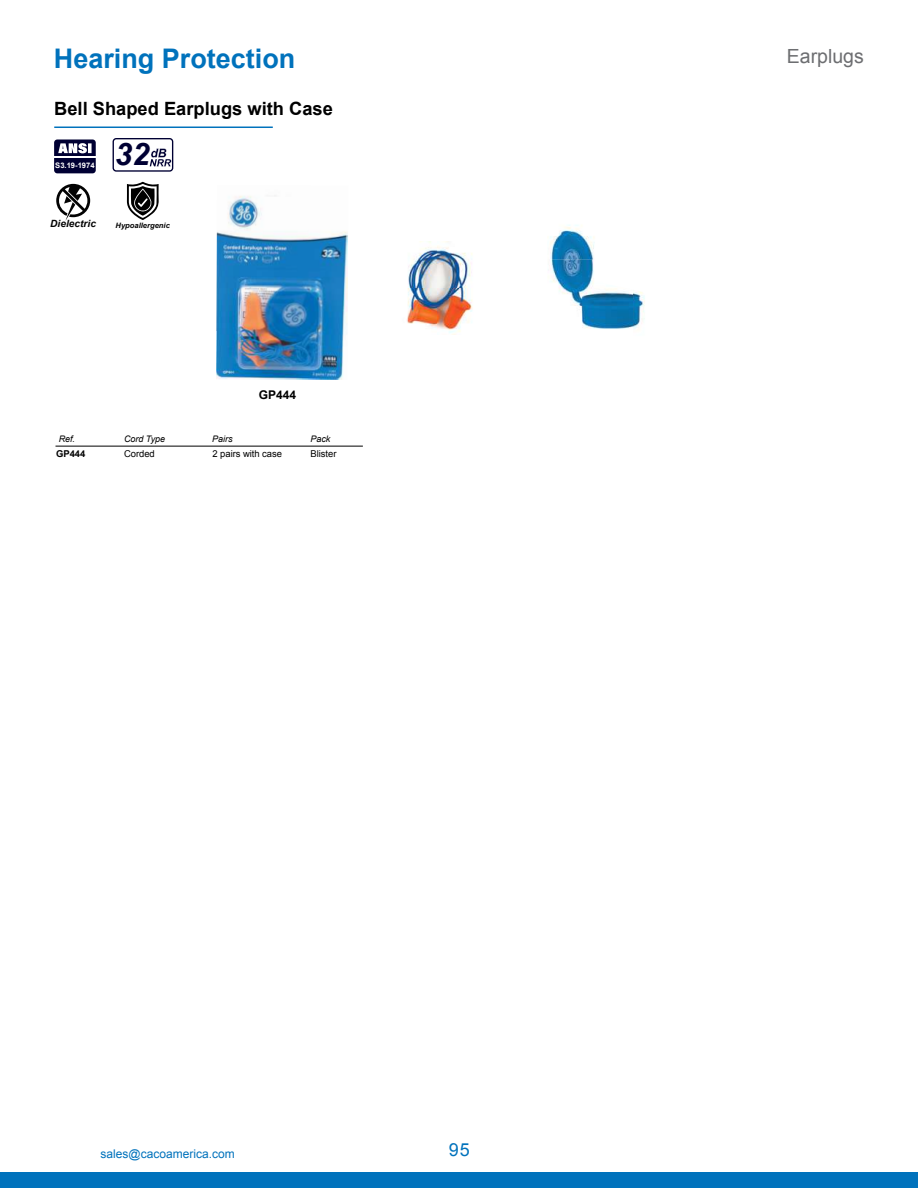
<style>
.page{position:relative;width:918px;height:1188px;background:#fff}
.page>*{position:absolute;margin:0;border:0;box-sizing:border-box;transform-origin:0 0}
.t1{font:italic 700 31.05px "Arial";color:#003}
.t2{font:700 27px "Arial";color:#0072bc}
.t3{font:19.5px "Arial";color:#6d6e71}
.t4{font:700 18.3px "Arial";color:#000}
.t5{font:18px "Arial";color:#0072bc}
.t6{font:12px "Arial";color:#0072bc}
.t7{font:700 12px "Arial";color:#000}
.t8{font:italic 700 10.05px "Arial";color:#030303}
.t9{font:9.45px "Arial";letter-spacing:-.005em;color:#000}
.t10{font:700 9.45px "Arial";letter-spacing:-.005em;color:#000}
.t11{font:italic 9px "Arial";letter-spacing:-.005em;color:#000}
.t12{font:700 7.65px "Arial";color:#fff}
.t13{font:italic 700 7.35px "Arial";color:#030303}
</style>
<div class="page">
<div style="left:0;top:1173px;width:918px;height:15px;background:#0072bc"></div>
<img style="left:216px;top:195px;width:132px;height:185px">
<hr style="left:54px;top:127px;width:219px;height:1px;background:#0072bc">
<div style="left:54px;top:139px;width:42px;height:34px;background:#003;border-radius:3px"></div>
<svg style="left:58px;top:143px;width:34px;height:10px"></svg>
<hr style="left:54px;top:156px;width:42px;height:2px;background:#fff">
<svg style="left:150px;top:148px;width:21px;height:19px"></svg>
<div style="left:113px;top:138px;width:60px;height:34px;border:1px solid #003;border-radius:3px"></div>
<hr style="left:56px;top:446px;width:307px;height:1px;background:#000">
<svg style="left:56px;top:184px;width:34px;height:37px"></svg>
<img style="left:550px;top:225px;width:45px;height:35px">
<img style="left:550px;top:260px;width:83px;height:69px">
<img style="left:633px;top:291px;width:12px;height:38px">
<img style="left:407px;top:242px;width:66px;height:92px">
<svg style="left:127px;top:182px;width:32px;height:38px"></svg>
<h2 class="t2" style="left:54px;top:41px;width:243px">Hearing Protection</h2>
<h3 class="t3" style="left:787px;top:43px;width:78px">Earplugs</h3>
<h3 class="t4" style="left:54px;top:97px;width:280px">Bell Shaped Earplugs with Case</h3>
<p class="t12" style="left:55px;top:160px;width:41px">S3.19-1974</p>
<h1 class="t1" style="left:115px;top:134px;width:36px">32</h1>
<p class="t8" style="left:50px;top:217px;width:47px">Dielectric</p>
<p class="t13" style="left:116px;top:221px;width:56px">Hypoallergenic</p>
<p class="t7" style="left:259px;top:387px;width:39px">GP444</p>
<p class="t11" style="left:59px;top:433px;width:18px">Ref.</p>
<p class="t10" style="left:56px;top:448px;width:31px">GP444</p>
<p class="t11" style="left:124px;top:433px;width:42px">Cord Type</p>
<p class="t11" style="left:212px;top:433px;width:22px">Pairs</p>
<p class="t11" style="left:310px;top:433px;width:21px">Pack</p>
<p class="t9" style="left:124px;top:448px;width:32px">Corded</p>
<p class="t9" style="left:213px;top:447px;width:71px">2 pairs with case</p>
<p class="t9" style="left:311px;top:448px;width:27px">Blister</p>
<p class="t6" style="left:100px;top:1146px;width:136px">sales@cacoamerica.com</p>
<h3 class="t5" style="left:449px;top:1138px;width:22px">95</h3>
</div>
